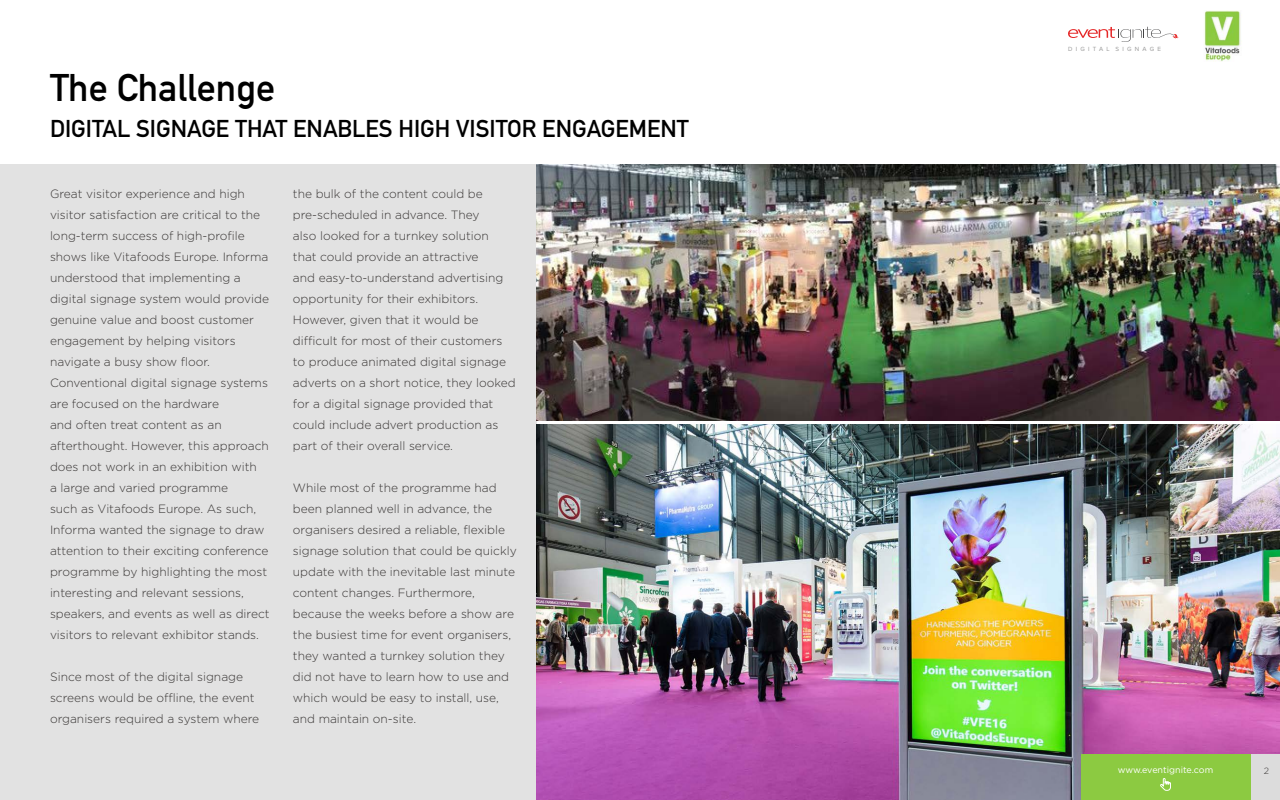
<style>
.page{position:relative;width:1280px;height:800px;background:#fff}
.page>*{position:absolute;margin:0;border:0;box-sizing:border-box;transform-origin:0 0}
.t1{font:38px "DIN Mittelschrift Std";color:#000}
.t2{font:24px "DIN Mittelschrift Std";color:#000}
.t3{font:300 12px/21px "Gotham";color:#393635}
.t4{font:9px "Gotham";color:#fff}
.t5{font:300 9px "Gotham";color:#393635}
.t6{font:6.2px "Proxima Nova";letter-spacing:.52em;color:#999}
</style>
<div class="page">
<div style="left:0;top:164px;width:537px;height:636px;background:#e2e2e2"></div>
<img style="left:537px;top:164px;width:743px;height:256px">
<img style="left:537px;top:424px;width:743px;height:376px">
<div style="left:1081px;top:754px;width:170px;height:46px;background:#8cca41"></div>
<div style="left:1251px;top:754px;width:29px;height:46px;background:#dcdcdc"></div>
<svg style="left:1068px;top:27px;width:111px;height:15px"></svg>
<svg style="left:1160px;top:778px;width:11px;height:13px"></svg>
<img style="left:1204px;top:10px;width:37px;height:52px">
<h1 class="t1" style="left:50px;top:66px;width:227px">The Challenge</h1>
<h2 class="t2" style="left:50px;top:115px;width:640px">DIGITAL SIGNAGE THAT ENABLES HIGH VISITOR ENGAGEMENT</h2>
<p class="t3" style="left:50px;top:183px;width:221px">Great visitor experience and high visitor satisfaction are critical to the long-term success of high-profile shows like Vitafoods Europe. Informa understood that implementing a digital signage system would provide genuine value and boost customer engagement by helping visitors navigate a busy show floor.<br>Conventional digital signage systems are focused on the hardware<br>and often treat content as an afterthought. However, this approach does not work in an exhibition with<br>a large and varied programme<br>such as Vitafoods Europe. As such, Informa wanted the signage to draw attention to their exciting conference programme by highlighting the most interesting and relevant sessions, speakers, and events as well as direct visitors to relevant exhibitor stands.</p>
<p class="t3" style="left:50px;top:666px;width:211px">Since most of the digital signage screens would be offline, the event organisers required a system where</p>
<p class="t3" style="left:293px;top:183px;width:224px">the bulk of the content could be pre-scheduled in advance. They<br>also looked for a turnkey solution that could provide an attractive<br>and easy-to-understand advertising opportunity for their exhibitors.<br>However, given that it would be difficult for most of their customers to produce animated digital signage adverts on a short notice, they looked for a digital signage provided that could include advert production as part of their overall service.</p>
<p class="t3" style="left:293px;top:477px;width:225px">While most of the programme had been planned well in advance, the organisers desired a reliable, flexible signage solution that could be quickly update with the inevitable last minute content changes. Furthermore, because the weeks before a show are the busiest time for event organisers, they wanted a turnkey solution they did not have to learn how to use and which would be easy to install, use, and maintain on-site.</p>
<p class="t6" style="left:1068px;top:45px;width:94px">DIGITAL SIGNAGE</p>
<p class="t4" style="left:1118px;top:764px;width:97px">www.eventignite.com</p>
<p class="t5" style="left:1264px;top:765px;width:7px">2</p>
</div>
